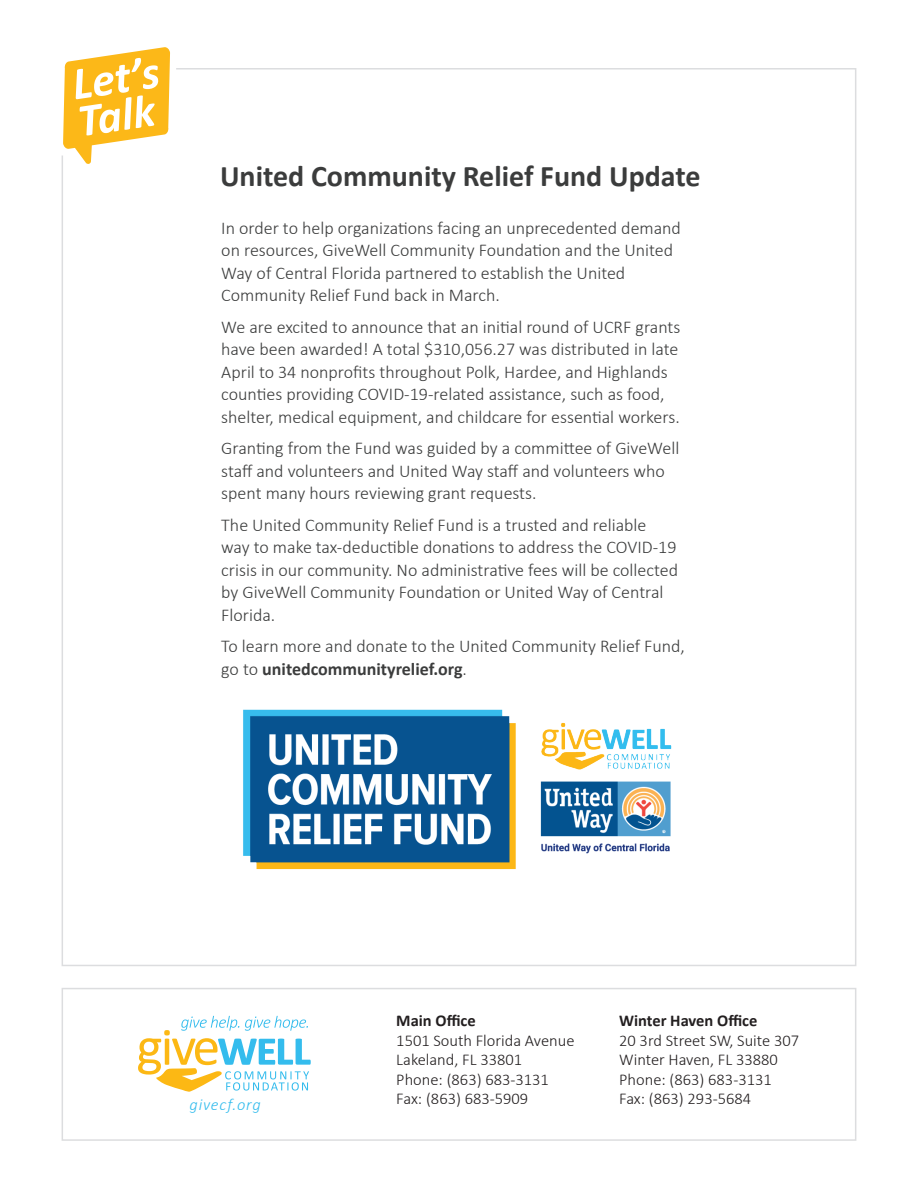
<style>
.page{position:relative;width:918px;height:1188px;background:#fff}
.page>*{position:absolute;margin:0;border:0;box-sizing:border-box;transform-origin:0 0}
.t1{font:italic 700 46.5px/37.2px "Calibri";color:#fff}
.t2{font:700 30px "Calibri";color:#3b3c3c}
.t3{font:300 18px/22.5px "Calibri";color:#3b3c3c}
.t4{font:300 16.5px/19.5px "Calibri";color:#231f20}
.t5{font:700 16.5px "Calibri";color:#231f20}
.t6{font:italic 300 16.5px "Calibri";letter-spacing:.045em;color:#34bced}
.s1{font-weight:700}
</style>
<div class="page">
<div style="left:62px;top:988px;width:794px;height:153px;border:2px solid #dcdddf"></div>
<svg style="left:63px;top:47px;width:107px;height:117px"></svg>
<svg style="left:138px;top:1016px;width:173px;height:76px"></svg>
<img style="left:243px;top:709px;width:429px;height:161px">
<h1 class="t1" style="left:69px;top:65px;width:90px;rotate:-9deg">Let’s<br>Talk</h1>
<h2 class="t2" style="left:220px;top:155px;width:482px">United Community Relief Fund Update</h2>
<p class="t3" style="left:221px;top:216px;width:461px">In order to help organizations facing an unprecedented demand on resources, GiveWell Community Foundation and the United Way of Central Florida partnered to establish the United Community Relief Fund back in March.</p>
<p class="t3" style="left:221px;top:315px;width:461px">We are excited to announce that an initial round of UCRF grants have been awarded! A total $310,056.27 was distributed in late April to 34 nonprofits throughout Polk, Hardee, and Highlands counties providing COVID-19-related assistance, such as food, shelter, medical equipment, and childcare for essential workers.</p>
<p class="t3" style="left:221px;top:437px;width:460px">Granting from the Fund was guided by a committee of GiveWell staff and volunteers and United Way staff and volunteers who spent many hours reviewing grant requests.</p>
<p class="t3" style="left:221px;top:513px;width:458px">The United Community Relief Fund is a trusted and reliable way to make tax-deductible donations to address the COVID-19 crisis in our community. No administrative fees will be collected by GiveWell Community Foundation or United Way of Central Florida.</p>
<p class="t3" style="left:221px;top:635px;width:465px">To learn more and donate to the United Community Relief Fund, go to <span class="s1">unitedcommunityrelief.org</span>.</p>
<p class="t6" style="left:190px;top:1095px;width:73px">givecf.org</p>
<p class="t5" style="left:396px;top:1009px;width:81px">Main Office</p>
<p class="t4" style="left:396px;top:1030px;width:180px">1501 South Florida Avenue<br>Lakeland, FL 33801<br>Phone: (863) 683-3131<br>Fax: (863) 683-5909</p>
<p class="t5" style="left:619px;top:1009px;width:140px">Winter Haven Office</p>
<p class="t4" style="left:619px;top:1031px;width:181px">20 3rd Street SW, Suite 307<br>Winter Haven, FL 33880<br>Phone: (863) 683-3131<br>Fax: (863) 293-5684</p>
</div>
